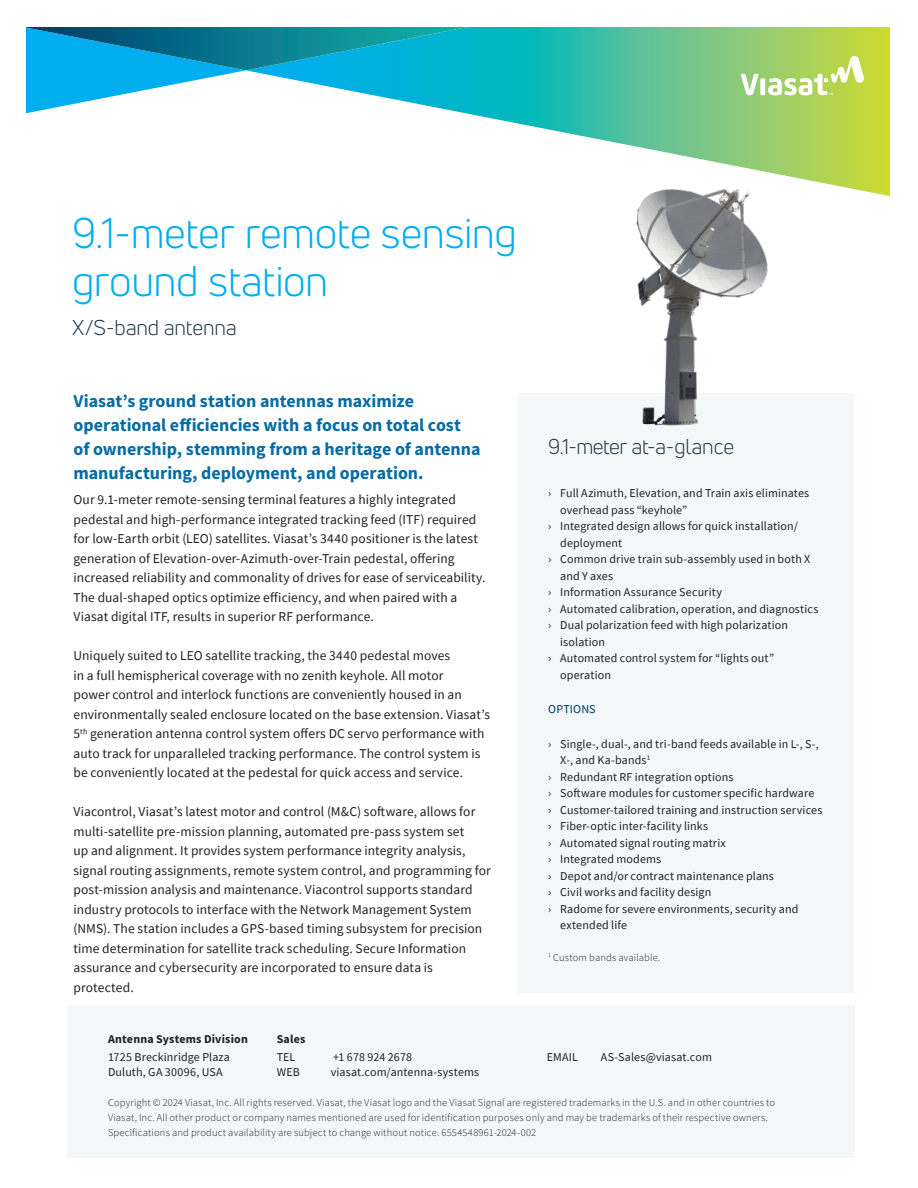
<style>
.page{position:relative;width:918px;height:1188px;background:#fff}
.page>*{position:absolute;margin:0;border:0;box-sizing:border-box;transform-origin:0 0}
.Commercial_Headline{font:42px/48px "Uni Neue";letter-spacing:-.01em;color:#00aeef}
.Subhead{font:21px "Uni Neue";letter-spacing:-.005em;color:#1e3743}
.Body_Header{font:700 18px/24px "Source Sans Pro";color:#066ca4}
.Body{font:13.5px/19.5px "Source Sans Pro";letter-spacing:.005em;color:#231f20}
.Contact_body{font:12px/16.5px "Source Sans Pro";letter-spacing:.01em;color:#231f20}
.Contact_body-2{font:700 12px "Source Sans Pro";letter-spacing:.015em;color:#231f20}
.Sidebar_All_Cap_Header{font:12px "Source Sans Pro";letter-spacing:.015em;color:#003964}
.Legal_copy{font:300 10.5px/15px "Source Sans Pro";letter-spacing:.015em;color:#231f20}
</style>
<div class="page">
<svg style="left:464px;top:27px;width:426px;height:169px"></svg>
<svg style="left:26px;top:27px;width:442px;height:86px"></svg>
<div style="left:518px;top:393px;width:336px;height:600px;background:#f3f7f8"></div>
<svg style="left:741px;top:55px;width:123px;height:40px"></svg>
<img style="left:560px;top:171px;width:245px;height:255px">
<div style="left:68px;top:1005px;width:787px;height:153px;background:#f3f7f8"></div>
<p class="Commercial_Headline" style="left:72px;top:208px;width:447px">9.1-meter remote sensing ground station</p>
<p class="Subhead" style="left:72px;top:314px;width:166px">X/S-band antenna</p>
<p class="Body_Header" style="left:74px;top:388px;width:409px">Viasat’s ground station antennas maximize operational efficiencies with a focus on total cost of ownership, stemming from a heritage of antenna manufacturing, deployment, and operation.</p>
<p class="Body" style="left:74px;top:490px;width:413px">Our 9.1-meter remote-sensing terminal features a highly integrated pedestal and high-performance integrated tracking feed (ITF) required for low-Earth orbit (LEO) satellites. Viasat’s 3440 positioner is the latest generation of Elevation-over-Azimuth-over-Train pedestal, offering increased reliability and commonality of drives for ease of serviceability.<br>The dual-shaped optics optimize efficiency, and when paired with a Viasat digital ITF, results in superior RF performance.</p>
<p class="Body" style="left:74px;top:646px;width:418px">Uniquely suited to LEO satellite tracking, the 3440 pedestal moves<br>in a full hemispherical coverage with no zenith keyhole. All motor<br>power control and interlock functions are conveniently housed in an environmentally sealed enclosure located on the base extension. Viasat’s 5<sup>th</sup> generation antenna control system offers DC servo performance with auto track for unparalleled tracking performance. The control system is be conveniently located at the pedestal for quick access and service.</p>
<p class="Body" style="left:74px;top:802px;width:419px">Viacontrol, Viasat’s latest motor and control (M&amp;C) software, allows for multi-satellite pre-mission planning, automated pre-pass system set<br>up and alignment. It provides system performance integrity analysis, signal routing assignments, remote system control, and programming for post-mission analysis and maintenance. Viacontrol supports standard industry protocols to interface with the Network Management System (NMS). The station includes a GPS-based timing subsystem for precision time determination for satellite track scheduling. Secure Information assurance and cybersecurity are incorporated to ensure data is protected.</p>
<p class="Subhead" style="left:548px;top:434px;width:188px">9.1-meter at-a-glance</p>
<p class="Contact_body" style="left:560px;top:485px;width:251px;text-indent:-12px">› Full Azimuth, Elevation, and Train axis eliminates overhead pass “keyhole”</p>
<p class="Contact_body" style="left:560px;top:518px;width:239px;text-indent:-12px">› Integrated design allows for quick installation/ deployment</p>
<p class="Contact_body" style="left:560px;top:551px;width:252px;text-indent:-12px">› Common drive train sub-assembly used in both X and Y axes</p>
<p class="Contact_body" style="left:548px;top:584px;width:175px">› Information Assurance Security</p>
<p class="Contact_body" style="left:548px;top:600px;width:272px">› Automated calibration, operation, and diagnostics</p>
<p class="Contact_body" style="left:560px;top:617px;width:229px;text-indent:-12px">› Dual polarization feed with high polarization isolation</p>
<p class="Contact_body" style="left:560px;top:650px;width:216px;text-indent:-12px">› Automated control system for “lights out” operation</p>
<p class="Sidebar_All_Cap_Header" style="left:548px;top:702px;width:49px">OPTIONS</p>
<p class="Contact_body" style="left:560px;top:735px;width:260px;text-indent:-12px">› Single-, dual-, and tri-band feeds available in L-, S-,<br>X-, and Ka-bands<sup>1</sup></p>
<p class="Contact_body" style="left:548px;top:768px;width:187px">› Redundant RF integration options</p>
<p class="Contact_body" style="left:548px;top:785px;width:268px">› Software modules for customer specific hardware</p>
<p class="Contact_body" style="left:548px;top:801px;width:276px">› Customer-tailored training and instruction services</p>
<p class="Contact_body" style="left:548px;top:818px;width:162px">› Fiber-optic inter-facility links</p>
<p class="Contact_body" style="left:548px;top:834px;width:179px">› Automated signal routing matrix</p>
<p class="Contact_body" style="left:548px;top:851px;width:115px">› Integrated modems</p>
<p class="Contact_body" style="left:548px;top:867px;width:227px">› Depot and/or contract maintenance plans</p>
<p class="Contact_body" style="left:548px;top:884px;width:165px">› Civil works and facility design</p>
<p class="Contact_body" style="left:560px;top:900px;width:240px;text-indent:-12px">› Radome for severe environments, security and extended life</p>
<p class="Legal_copy" style="left:548px;top:950px;width:113px"><sup>1</sup> Custom bands available.</p>
<p class="Contact_body-2" style="left:108px;top:1030px;width:141px">Antenna Systems Division</p>
<p class="Contact_body" style="left:108px;top:1048px;width:123px">1725 Breckinridge Plaza</p>
<p class="Contact_body" style="left:108px;top:1063px;width:116px">Duluth, GA 30096, USA</p>
<p class="Contact_body-2" style="left:277px;top:1030px;width:30px">Sales</p>
<p class="Contact_body" style="left:277px;top:1048px;width:20px">TEL</p>
<p class="Contact_body" style="left:333px;top:1048px;width:80px">+1 678 924 2678</p>
<p class="Contact_body" style="left:547px;top:1048px;width:33px">EMAIL</p>
<p class="Contact_body" style="left:601px;top:1048px;width:113px">AS-Sales@viasat.com</p>
<p class="Contact_body" style="left:277px;top:1063px;width:24px">WEB</p>
<p class="Contact_body" style="left:331px;top:1063px;width:150px">viasat.com/antenna-systems</p>
<p class="Legal_copy" style="left:108px;top:1095px;width:669px">Copyright © 2024 Viasat, Inc. All rights reserved. Viasat, the Viasat logo and the Viasat Signal are registered trademarks in the U.S. and in other countries to<br>Viasat, Inc. All other product or company names mentioned are used for identification purposes only and may be trademarks of their respective owners.<br>Specifications and product availability are subject to change without notice. 6554548961-2024-002</p>
</div>
